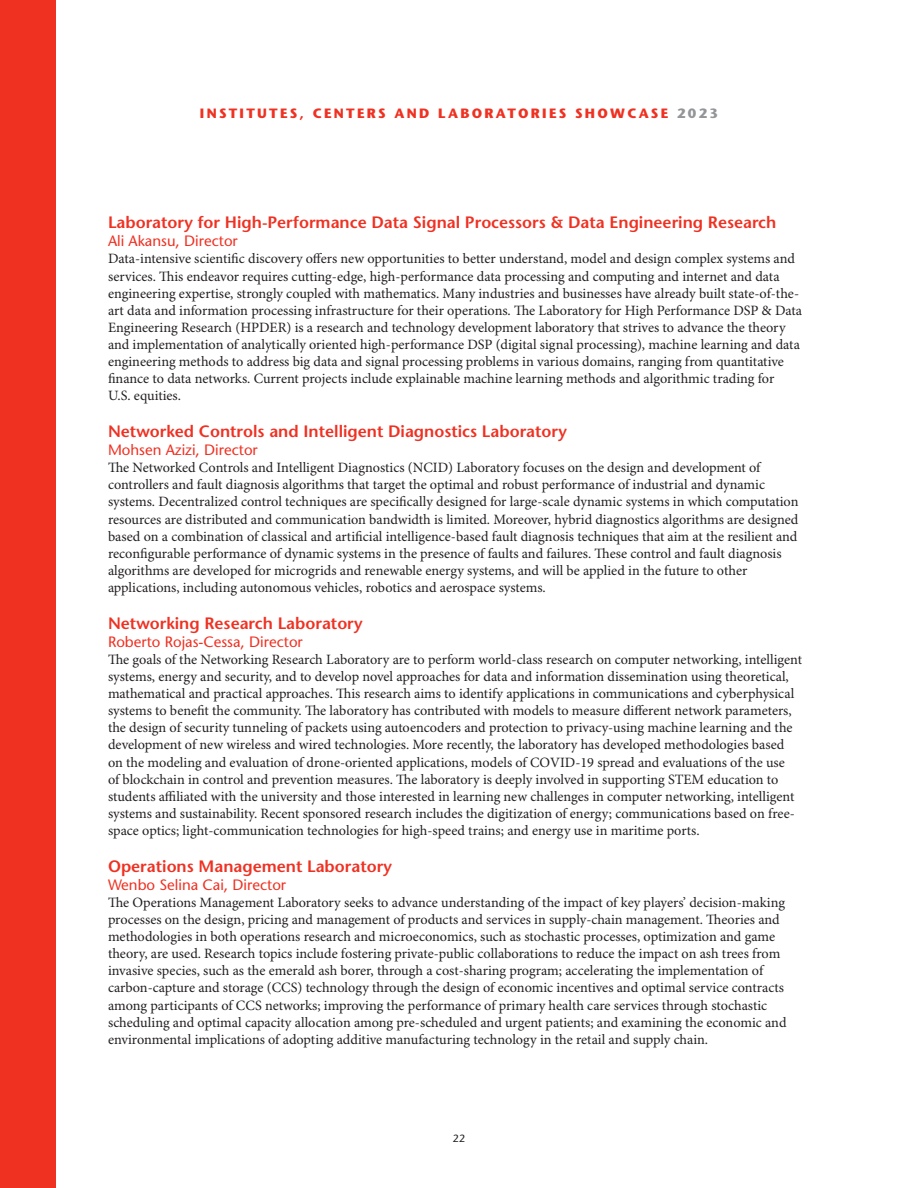
<style>
.page{position:relative;width:918px;height:1188px;background:#fff}
.page>*{position:absolute;margin:0;border:0;box-sizing:border-box;transform-origin:0 0}
.CENTER_NAME{font:600 16.5px "Stone Sans Std";color:#ef3122}
.DIRECTORS{font:500 15px "Stone Sans Std";color:#ef3122}
.Center_text_1{font:14.25px/17.1px "Minion Pro";color:#231f20}
.t1{font:700 13.5px "Stone Sans Std";letter-spacing:.17em;color:#ef3122}
.t2{font:500 10.5px "Stone Sans Std";color:#231f20}
.s1{color:#939598}
</style>
<div class="page">
<div style="left:0;top:0;width:56px;height:1188px;background:#ef3122"></div>
<p class="t1" style="left:200px;top:105px;width:520px">INSTITUTES, CENTERS AND LABORATORIES SHOWCASE <span class="s1">2023</span></p>
<p class="CENTER_NAME" style="left:108px;top:213px;width:670px">Laboratory for High-Performance Data Signal Processors &amp; Data Engineering Research</p>
<p class="DIRECTORS" style="left:108px;top:232px;width:131px">Ali Akansu, Director</p>
<p class="Center_text_1" style="left:108px;top:251px;width:696px">Data-intensive scientific discovery offers new opportunities to better understand, model and design complex systems and services. This endeavor requires cutting-edge, high-performance data processing and computing and internet and data engineering expertise, strongly coupled with mathematics. Many industries and businesses have already built state-of-the&shy;art data and information processing infrastructure for their operations. The Laboratory for High Performance DSP &amp; Data Engineering Research (HPDER) is a research and technology development laboratory that strives to advance the theory and implementation of analytically oriented high-performance DSP (digital signal processing), machine learning and data engineering methods to address big data and signal processing problems in various domains, ranging from quantitative finance to data networks. Current projects include explainable machine learning methods and algorithmic trading for</p>
<p class="Center_text_1" style="left:108px;top:388px;width:75px">U.S. equities.</p>
<p class="CENTER_NAME" style="left:108px;top:421px;width:460px">Networked Controls and Intelligent Diagnostics Laboratory</p>
<p class="DIRECTORS" style="left:108px;top:441px;width:151px">Mohsen Azizi, Director</p>
<p class="Center_text_1" style="left:108px;top:460px;width:692px">The Networked Controls and Intelligent Diagnostics (NCID) Laboratory focuses on the design and development of controllers and fault diagnosis algorithms that target the optimal and robust performance of industrial and dynamic systems. Decentralized control techniques are specifically designed for large-scale dynamic systems in which computation resources are distributed and communication bandwidth is limited. Moreover, hybrid diagnostics algorithms are designed based on a combination of classical and artificial intelligence-based fault diagnosis techniques that aim at the resilient and reconfigurable performance of dynamic systems in the presence of faults and failures. These control and fault diagnosis algorithms are developed for microgrids and renewable energy systems, and will be applied in the future to other applications, including autonomous vehicles, robotics and aerospace systems.</p>
<p class="CENTER_NAME" style="left:108px;top:613px;width:256px">Networking Research Laboratory</p>
<p class="DIRECTORS" style="left:108px;top:633px;width:196px">Roberto Rojas-Cessa, Director</p>
<p class="Center_text_1" style="left:108px;top:651px;width:696px">The goals of the Networking Research Laboratory are to perform world-class research on computer networking, intelligent systems, energy and security, and to develop novel approaches for data and information dissemination using theoretical, mathematical and practical approaches. This research aims to identify applications in communications and cyberphysical systems to benefit the community. The laboratory has contributed with models to measure different network parameters, the design of security tunneling of packets using autoencoders and protection to privacy-using machine learning and the development of new wireless and wired technologies. More recently, the laboratory has developed methodologies based on the modeling and evaluation of drone-oriented applications, models of COVID-19 spread and evaluations of the use<br>of blockchain in control and prevention measures. The laboratory is deeply involved in supporting STEM education to students affiliated with the university and those interested in learning new challenges in computer networking, intelligent systems and sustainability. Recent sponsored research includes the digitization of energy; communications based on free&shy;space optics; light-communication technologies for high-speed trains; and energy use in maritime ports.</p>
<p class="CENTER_NAME" style="left:108px;top:856px;width:286px">Operations Management Laboratory</p>
<p class="DIRECTORS" style="left:108px;top:876px;width:180px">Wenbo Selina Cai, Director</p>
<p class="Center_text_1" style="left:108px;top:894px;width:680px">The Operations Management Laboratory seeks to advance understanding of the impact of key players’ decision-making processes on the design, pricing and management of products and services in supply-chain management. Theories and methodologies in both operations research and microeconomics, such as stochastic processes, optimization and game theory, are used. Research topics include fostering private-public collaborations to reduce the impact on ash trees from invasive species, such as the emerald ash borer, through a cost-sharing program; accelerating the implementation of carbon-capture and storage (CCS) technology through the design of economic incentives and optimal service contracts among participants of CCS networks; improving the performance of primary health care services through stochastic scheduling and optimal capacity allocation among pre-scheduled and urgent patients; and examining the economic and environmental implications of adopting additive manufacturing technology in the retail and supply chain.</p>
<p class="t2" style="left:453px;top:1132px;width:14px">22</p>
</div>
